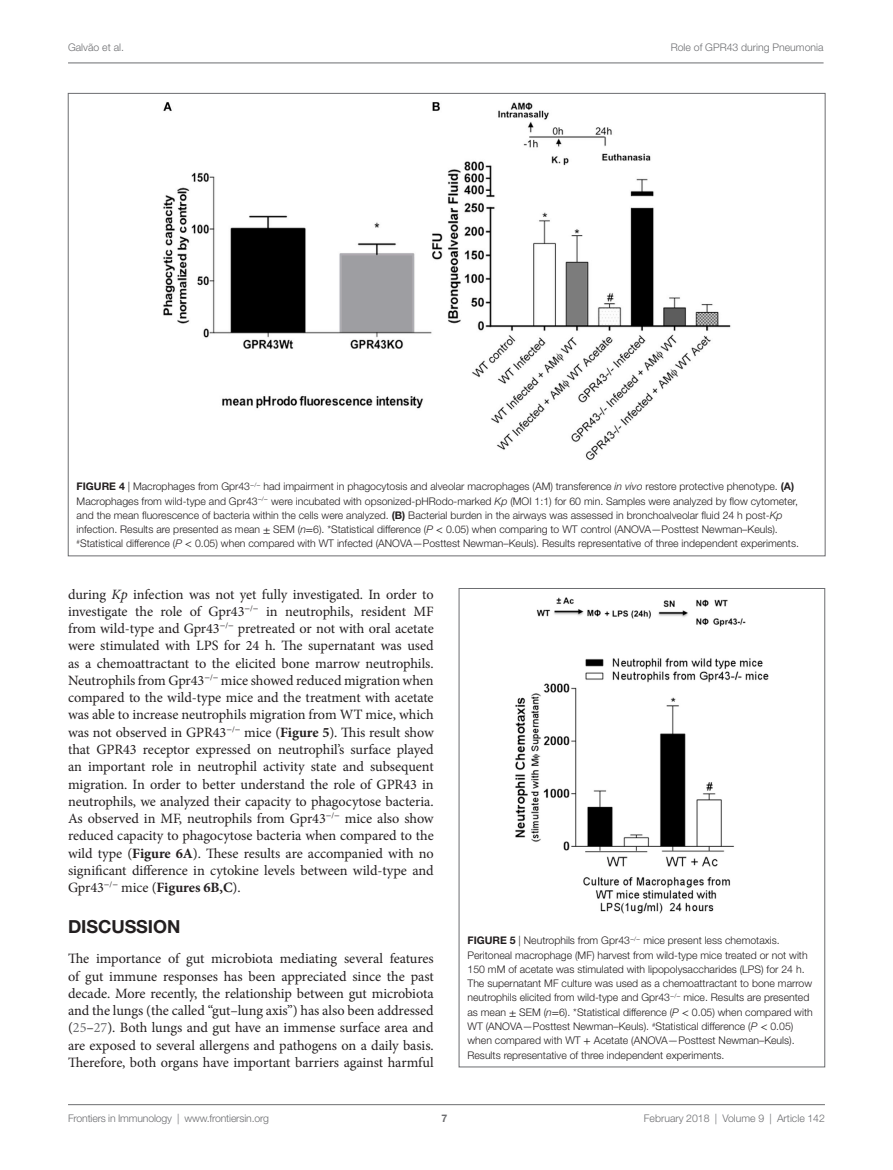
<style>
.page{position:relative;width:893px;height:1170px;background:#fff}
.page>*{position:absolute;margin:0;border:0;box-sizing:border-box;transform-origin:0 0}
.t1{font:700 18px "Helvetica Neue LT Std";color:#231f20}
.t2{font:14.25px/17.2px "Minion Pro";letter-spacing:-.005em;color:#231f20;text-align:justify}
.t3{font:300 10.5px/14.2px "Helvetica Neue LT Std";color:#231f20}
.t4{font:300 10.5px "Helvetica Neue LT Std";color:#6c6d70}
.t5{font:700 10.5px "Helvetica Neue LT Std";color:#6c6d70}
.s1{font-weight:700}
.s2{font-style:italic}
.s3{font-family:"STIX General";font-weight:400}
.s4{color:#6c6d70}
</style>
<div class="page">
<img style="left:163px;top:102px;width:568px;height:358px">
<img style="left:515px;top:597px;width:254px;height:317px">
<hr style="left:68px;top:1104px;width:757px;height:1px;background:#6c6d70">
<hr style="left:68px;top:63px;width:755px;height:1px;background:#6c6d70">
<p class="t4" style="left:68px;top:41px;width:58px">Galvão et al.</p>
<p class="t4" style="left:671px;top:41px;width:154px">Role of GPR43 during Pneumonia</p>
<p class="t3" style="left:77px;top:479px;width:724px"><span class="s1">FIGURE 4</span> | Macrophages from Gpr43<sup>−</sup><sup>/</sup><sup>−</sup> had impairment in phagocytosis and alveolar macrophages (AM) transference <span class="s2">in vivo</span> restore protective phenotype. <span class="s1">(A)<br></span>Macrophages from wild-type and Gpr43<sup>−</sup><sup>/</sup><sup>−</sup> were incubated with opsonized-pHRodo-marked <span class="s2">Kp</span> (MOI 1:1) for 60 min. Samples were analyzed by flow cytometer, and the mean fluorescence of bacteria within the cells were analyzed. <span class="s1">(B)</span> Bacterial burden in the airways was assessed in bronchoalveolar fluid 24 h post-<span class="s2">Kp </span>infection. Results are presented as mean <span class="s3">±</span> SEM (<span class="s2">n</span><span class="s3">=</span>6). *Statistical difference (<span class="s2">P</span> <span class="s3">&lt;</span> 0.05) when comparing to WT control (ANOVA—Posttest Newman–Keuls). <sup>#</sup>Statistical difference (<span class="s2">P</span> <span class="s3">&lt;</span> 0.05) when compared with WT infected (ANOVA—Posttest Newman–Keuls). Results representative of three independent experiments.</p>
<p class="t2" style="left:68px;top:585px;width:367px">during <span class="s2">Kp</span> infection was not yet fully investigated. In order to investigate the role of Gpr43<sup>−</sup><sup>/</sup><sup>−</sup> in neutrophils, resident MF from wild-type and Gpr43<sup>−</sup><sup>/</sup><sup>−</sup> pretreated or not with oral acetate were stimulated with LPS for 24 h. The supernatant was used as a chemoattractant to the elicited bone marrow neutrophils.<br>Neutrophils from Gpr43<sup>−</sup><sup>/</sup><sup>−</sup> mice showed reduced migration when compared to the wild-type mice and the treatment with acetate was able to increase neutrophils migration from WT mice, which was not observed in GPR43<sup>−</sup><sup>/</sup><sup>−</sup> mice (<span class="s1">Figure 5</span>). This result show that GPR43 receptor expressed on neutrophil’s surface played an important role in neutrophil activity state and subsequent migration. In order to better understand the role of GPR43 in neutrophils, we analyzed their capacity to phagocytose bacteria.<br>As observed in MF, neutrophils from Gpr43<sup>−</sup><sup>/</sup><sup>−</sup> mice also show reduced capacity to phagocytose bacteria when compared to the wild type (<span class="s1">Figure 6A</span>). These results are accompanied with no significant difference in cytokine levels between wild-type and Gpr43<sup>−</sup><sup>/</sup><sup>−</sup> mice (<span class="s1">Figures 6B,C</span>).</p>
<p class="t1" style="left:68px;top:915px;width:111px">DISCUSSION</p>
<p class="t2" style="left:68px;top:950px;width:367px">The importance of gut microbiota mediating several features of gut immune responses has been appreciated since the past decade. More recently, the relationship between gut microbiota and the lungs (the called “gut–lung axis”) has also been addressed (<span class="s4">25</span>–<span class="s4">27</span>). Both lungs and gut have an immense surface area and are exposed to several allergens and pathogens on a daily basis.<br>Therefore, both organs have important barriers against harmful</p>
<p class="t3" style="left:467px;top:933px;width:347px"><span class="s1">FIGURE 5</span> | Neutrophils from Gpr43<sup>−</sup><sup>/</sup><sup>−</sup> mice present less chemotaxis.<br>Peritoneal macrophage (MF) harvest from wild-type mice treated or not with 150 mM of acetate was stimulated with lipopolysaccharides (LPS) for 24 h.<br>The supernatant MF culture was used as a chemoattractant to bone marrow neutrophils elicited from wild-type and Gpr43<sup>−</sup><sup>/</sup><sup>−</sup> mice. Results are presented as mean <span class="s3">±</span> SEM (<span class="s2">n</span><span class="s3">=</span>6). *Statistical difference (<span class="s2">P</span> <span class="s3">&lt;</span> 0.05) when compared with WT (ANOVA—Posttest Newman–Keuls). <sup>#</sup>Statistical difference (<span class="s2">P</span> <span class="s3">&lt;</span> 0.05) when compared with WT <span class="s3">+</span> Acetate (ANOVA—Posttest Newman–Keuls).<br>Results representative of three independent experiments.</p>
<p class="t4" style="left:68px;top:1111px;width:203px">Frontiers in Immunology | www.frontiersin.org</p>
<p class="t4" style="left:644px;top:1111px;width:183px">February 2018 | Volume 9 | Article 142</p>
<p class="t5" style="left:441px;top:1111px;width:7px">7</p>
</div>
